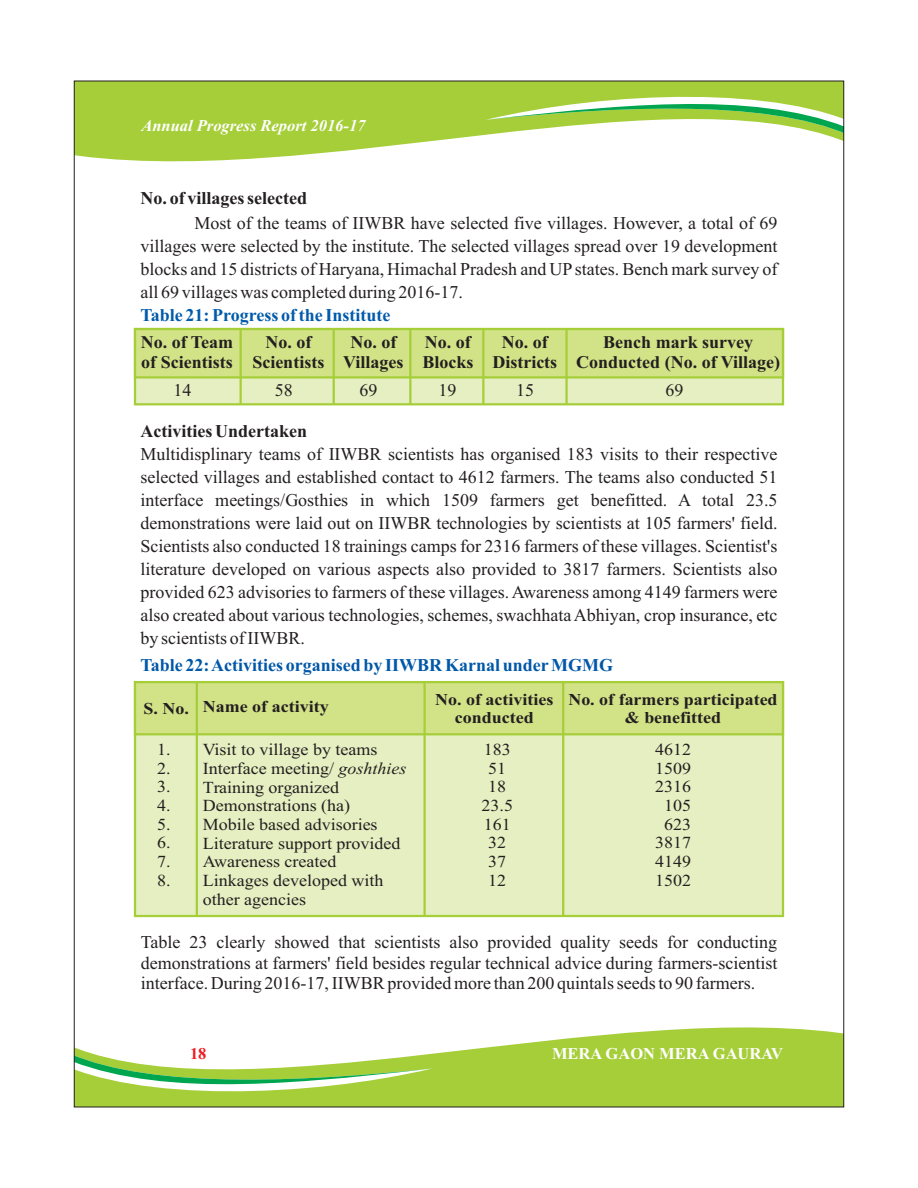
<style>
.page{position:relative;width:918px;height:1188px;background:#fff}
.page>*{position:absolute;margin:0;border:0;box-sizing:border-box;transform-origin:0 0}
.t1{font:18px/23px "Times New Roman";color:#231f20;text-align:justify}
.t2{font:700 18px "Times New Roman";color:#0157a8}
.t3{font:700 18px "Times New Roman";color:#231f20}
.t4{font:700 18px "Times New Roman";color:#015aaa}
.t5{font:700 17.85px/19.8px "Times New Roman";color:#231f20;text-align:center}
.t6{font:17.85px "Times New Roman";color:#231f20}
.t7{font:16.8px/18.6px "Times New Roman";color:#231f20;text-align:center;scale:1.07 1}
.t8{font:700 16.65px/18.5px "Times New Roman";color:#231f20;text-align:center;scale:1.08 1}
.t9{font:italic 700 16.5px "Times New Roman";color:#fff}
.t10{font:700 16.5px "Times New Roman";color:#fff}
.t11{font:700 16.5px "Times New Roman";color:#ee1d23}
.s1{font-style:italic}
</style>
<div class="page">
<svg style="left:133px;top:380px;width:652px;height:26px;background:#e0ecb5"></svg>
<svg style="left:133px;top:327px;width:652px;height:53px;background:#cfe083"></svg>
<hr style="left:240px;top:329px;width:2px;height:75px;background:#a6ce39">
<hr style="left:333px;top:329px;width:2px;height:75px;background:#a6ce39">
<hr style="left:409px;top:329px;width:2px;height:75px;background:#a6ce39">
<hr style="left:482px;top:329px;width:2px;height:75px;background:#a6ce39">
<hr style="left:565px;top:329px;width:3px;height:75px;background:#a6ce39">
<div style="left:133px;top:737px;width:652px;height:181px;background:#e6efc1"></div>
<svg style="left:133px;top:681px;width:652px;height:56px;background:#cee082"></svg>
<hr style="left:196px;top:682px;width:2px;height:235px;background:#a6ce39">
<hr style="left:423px;top:682px;width:3px;height:235px;background:#a6ce39">
<hr style="left:562px;top:682px;width:2px;height:235px;background:#a6ce39">
<svg style="left:76px;top:1027px;width:766px;height:78px;fill:#a6ce39"></svg>
<svg style="left:76px;top:1046px;width:356px;height:57px"></svg>
<svg style="left:76px;top:83px;width:766px;height:79px;fill:#a6ce39"></svg>
<svg style="left:486px;top:85px;width:356px;height:57px"></svg>
<p class="t9" style="left:141px;top:120px;width:226px">Annual Progress Report 2016-17</p>
<p class="t3" style="left:140px;top:191px;width:168px">No. of villages selected</p>
<p class="t1" style="left:140px;top:214px;width:639px;text-indent:54px">Most of the teams of IIWBR have selected five villages. However, a total of 69 villages were selected by the institute. The selected villages spread over 19 development blocks and 15 districts of Haryana, Himachal Pradesh and UPstates. Bench mark survey of all 69 villages was completed during 2016-17.</p>
<p class="t4" style="left:140px;top:309px;width:252px">Table 21: Progress of the Institute</p>
<p class="t5" style="left:141px;top:334px;width:94px;text-align:left">No. of Team of Scientists</p>
<p class="t6" style="left:173px;top:384px;width:19px">14</p>
<p class="t5" style="left:252px;top:334px;width:73px">No. of<br>Scientists</p>
<p class="t5" style="left:343px;top:334px;width:62px">No. of<br>Villages</p>
<p class="t5" style="left:422px;top:334px;width:53px;text-align:left">No. of<br>Blocks</p>
<p class="t5" style="left:492px;top:334px;width:66px">No. of<br>Districts</p>
<p class="t6" style="left:275px;top:384px;width:19px">58</p>
<p class="t6" style="left:360px;top:384px;width:19px">69</p>
<p class="t6" style="left:439px;top:384px;width:19px">19</p>
<p class="t6" style="left:516px;top:384px;width:19px">15</p>
<p class="t6" style="left:665px;top:384px;width:19px">69</p>
<p class="t5" style="left:576px;top:334px;width:205px">Bench mark survey<br>Conducted (No. of Village)</p>
<p class="t3" style="left:140px;top:425px;width:168px">Activities Undertaken</p>
<p class="t1" style="left:140px;top:444px;width:639px">Multidisplinary teams of IIWBR scientists has organised 183 visits to their respective selected villages and established contact to 4612 farmers. The teams also conducted 51 interface meetings/Gosthies in which 1509 farmers get benefitted. A total 23.5 demonstrations were laid out on IIWBR technologies by scientists at 105 farmers' field.<br>Scientists also conducted 18 trainings camps for 2316 farmers of these villages. Scientist's literature developed on various aspects also provided to 3817 farmers. Scientists also provided 623 advisories to farmers of these villages. Awareness among 4149 farmers were also created about various technologies, schemes, swachhata Abhiyan, crop insurance, etc by scientists of IIWBR.</p>
<p class="t2" style="left:140px;top:659px;width:474px">Table 22: Activities organised by IIWBR Karnal underMGMG</p>
<p class="t8" style="left:143px;top:701px;width:44px">S. No.</p>
<p class="t7" style="left:157px;top:742px;width:14px;text-align:justify">1.<br>2.<br>3.<br>4.<br>5.<br>6.<br>7.<br>8.</p>
<p class="t8" style="left:203px;top:699px;width:118px">Name of activity</p>
<p class="t8" style="left:435px;top:691px;width:111px">No. of activities conducted</p>
<p class="t7" style="left:203px;top:742px;width:192px;text-align:left">Visit to village by teams<br>Interface meeting/ <span class="s1">goshthies<br></span>Training organized<br>Demonstrations (ha)<br>Mobile based advisories<br>Literature support provided<br>Awareness created<br>Linkages developed with other agencies</p>
<p class="t7" style="left:482px;top:742px;width:31px">183<br>51<br>18<br>23.5<br>161<br>32<br>37<br>12</p>
<p class="t8" style="left:568px;top:691px;width:195px">No. of farmers participated &amp; benefitted</p>
<p class="t7" style="left:655px;top:742px;width:35px">4612<br>1509<br>2316<br>105<br>623<br>3817<br>4149<br>1502</p>
<p class="t1" style="left:141px;top:933px;width:638px;line-height:20.7px">Table 23 clearly showed that scientists also provided quality seeds for conducting demonstrations at farmers' field besides regular technical advice during farmers-scientist interface. During 2016-17, IIWBR provided more than 200 quintals seeds to 90 farmers.</p>
<p class="t11" style="left:190px;top:1048px;width:18px">18</p>
<p class="t10" style="left:552px;top:1048px;width:233px">MERA GAON MERA GAURAV</p>
</div>
